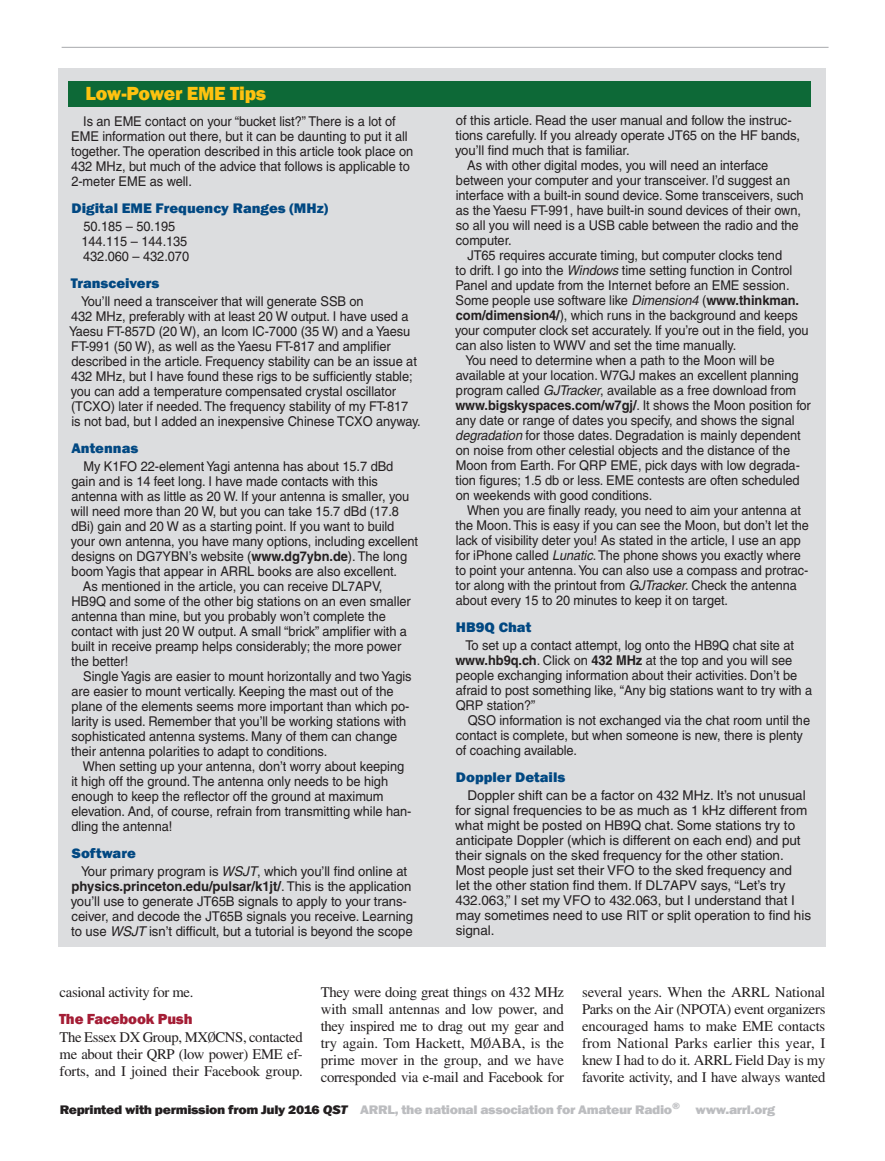
<style>
.page{position:relative;width:885px;height:1161px;background:#fff}
.page>*{position:absolute;margin:0;border:0;box-sizing:border-box;transform-origin:0 0}
.Sidebar_title{font:800 19.5px "Franklin Gothic";letter-spacing:-.01em;color:#fec210}
.Subhead_1{font:800 15px "Franklin Gothic";letter-spacing:-.01em;color:#a41d35}
.Body_Text{font:14.7px/17px "Times";letter-spacing:-.02em;color:#231f20;text-align:justify}
.Sidebar_Subhead{font:800 14.25px "Franklin Gothic";color:#014882;scale:1.05 1}
.Sidebar{font:13.5px/15px "Helvetica";letter-spacing:-.005em;color:#231f20;scale:.95 1}
.Sidebar-2{font:13.5px/15px "Helvetica";letter-spacing:-.005em;color:#231f20}
.Sidebar-3{font:13.5px/15px "Helvetica";letter-spacing:-.005em;color:#231f20;scale:.94 1}
.t1{font:800 12.75px "Franklin Gothic";letter-spacing:-.025em;color:#bcbdc0;scale:1.1 1}
.s1{font-weight:700}
.s2{font-style:italic}
.s3{color:#231f20}
.s4{font-style:italic;color:#231f20}
</style>
<div class="page">
<hr style="left:62px;top:47px;width:766px;height:1px;background:#a8a9ad">
<div style="left:58px;top:68px;width:767px;height:879px;background:#dcdddf"></div>
<div style="left:68px;top:81px;width:742px;height:25px;background:#0d6937"></div>
<p class="Sidebar_title" style="left:85px;top:81px;width:182px">Low-Power EME Tips</p>
<p class="Sidebar" style="left:71px;top:113px;width:361px;text-indent:12px">Is an EME contact on your “bucket list?” There is a lot of EME information out there, but it can be daunting to put it all together. The operation described in this article took place on 432 MHz, but much of the advice that follows is applicable to 2-meter EME as well.</p>
<p class="Sidebar_Subhead" style="left:72px;top:199px;width:246px">Digital EME Frequency Ranges (MHz)</p>
<p class="Sidebar" style="left:83px;top:218px;width:98px">50.185 – 50.195</p>
<p class="Sidebar" style="left:81px;top:233px;width:113px">144.115 – 144.135</p>
<p class="Sidebar" style="left:83px;top:248px;width:113px">432.060 – 432.070</p>
<p class="Sidebar_Subhead" style="left:71px;top:274px;width:86px">Transceivers</p>
<p class="Sidebar" style="left:69px;top:293px;width:371px;text-indent:12px">You’ll need a transceiver that will generate SSB on<br>432 MHz, preferably with at least 20 W output. I have used a Yaesu FT-857D (20 W), an Icom IC-7000 (35 W) and a Yaesu FT-991 (50 W), as well as the Yaesu FT-817 and amplifier described in the article. Frequency stability can be an issue at 432 MHz, but I have found these rigs to be sufficiently stable; you can add a temperature compensated crystal oscillator (TCXO) later if needed. The frequency stability of my FT-817<br>is not bad, but I added an inexpensive Chinese TCXO anyway.</p>
<p class="Sidebar_Subhead" style="left:71px;top:439px;width:65px">Antennas</p>
<p class="Sidebar" style="left:71px;top:458px;width:367px;text-indent:13px">My K1FO 22-element Yagi antenna has about 15.7 dBd gain and is 14 feet long. I have made contacts with this antenna with as little as 20 W. If your antenna is smaller, you will need more than 20 W, but you can take 15.7 dBd (17.8 dBi) gain and 20 W as a starting point. If you want to build your own antenna, you have many options, including excellent designs on DG7YBN’s website (<span class="s1">www.dg7ybn.de</span>). The long boom Yagis that appear in ARRL books are also excellent.</p>
<p class="Sidebar" style="left:71px;top:578px;width:359px;text-indent:12px">As mentioned in the article, you can receive DL7APV, HB9Q and some of the other big stations on an even smaller antenna than mine, but you probably won’t complete the contact with just 20 W output. A small “brick” amplifier with a built in receive preamp helps considerably; the more power the better!</p>
<p class="Sidebar" style="left:71px;top:668px;width:359px;text-indent:12px">Single Yagis are easier to mount horizontally and two Yagis are easier to mount vertically. Keeping the mast out of the plane of the elements seems more important than which po&shy;larity is used. Remember that you’ll be working stations with sophisticated antenna systems. Many of them can change their antenna polarities to adapt to conditions.</p>
<p class="Sidebar" style="left:71px;top:758px;width:359px;text-indent:11px">When setting up your antenna, don’t worry about keeping it high off the ground. The antenna only needs to be high enough to keep the reflector off the ground at maximum elevation. And, of course, refrain from transmitting while han&shy;dling the antenna!</p>
<p class="Sidebar_Subhead" style="left:72px;top:844px;width:62px">Software</p>
<p class="Sidebar-2" style="left:71px;top:863px;width:344px;text-align:center">Your primary program is <span class="s2">WSJT</span>, which you’ll find online at <span class="s1">physics.princeton.edu/pulsar/k1jt/</span>. This is the application you’ll use to generate JT65B signals to apply to your trans&shy;ceiver, and decode the JT65B signals you receive. Learning to use <span class="s2">WSJT</span> isn’t difficult, but a tutorial is beyond the scope</p>
<p class="Sidebar-2" style="left:455px;top:112px;width:346px">of this article. Read the user manual and follow the instruc&shy;tions carefully. If you already operate JT65 on the HF bands, you’ll find much that is familiar.</p>
<p class="Sidebar" style="left:455px;top:157px;width:367px;text-indent:12px">As with other digital modes, you will need an interface between your computer and your transceiver. I’d suggest an interface with a built-in sound device. Some transceivers, such as the Yaesu FT-991, have built-in sound devices of their own, so all you will need is a USB cable between the radio and the computer.</p>
<p class="Sidebar" style="left:455px;top:247px;width:373px;text-indent:12px">JT65 requires accurate timing, but computer clocks tend<br>to drift. I go into the <span class="s2">Windows</span> time setting function in Control Panel and update from the Internet before an EME session.<br>Some people use software like <span class="s2">Dimension4</span> (<span class="s1">www.thinkman. com/dimension4/</span>), which runs in the background and keeps your computer clock set accurately. If you’re out in the field, you can also listen to WWV and set the time manually.</p>
<p class="Sidebar" style="left:455px;top:352px;width:375px;text-indent:10px">You need to determine when a path to the Moon will be available at your location. W7GJ makes an excellent planning program called <span class="s2">GJTracker</span>, available as a free download from <span class="s1">www.bigskyspaces.com/w7gj/</span>. It shows the Moon position for any date or range of dates you specify, and shows the signal <span class="s2">degradation</span> for those dates. Degradation is mainly dependent on noise from other celestial objects and the distance of the Moon from Earth. For QRP EME, pick days with low degrada&shy;tion figures; 1.5 db or less. EME contests are often scheduled on weekends with good conditions.</p>
<p class="Sidebar-3" style="left:455px;top:502px;width:377px;text-indent:11px">When you are finally ready, you need to aim your antenna at the Moon. This is easy if you can see the Moon, but don’t let the lack of visibility deter you! As stated in the article, I use an app for iPhone called <span class="s2">Lunatic</span>. The phone shows you exactly where to point your antenna. You can also use a compass and protrac&shy;tor along with the printout from <span class="s2">GJTracker</span>. Check the antenna about every 15 to 20 minutes to keep it on target.</p>
<p class="Sidebar_Subhead" style="left:456px;top:618px;width:73px">HB9Q Chat</p>
<p class="Sidebar" style="left:455px;top:637px;width:377px;text-indent:10px">To set up a contact attempt, log onto the HB9Q chat site at <span class="s1">www.hb9q.ch</span>. Click on <span class="s1">432 MHz</span> at the top and you will see people exchanging information about their activities. Don’t be afraid to post something like, “Any big stations want to try with a QRP station?”</p>
<p class="Sidebar" style="left:455px;top:712px;width:374px;text-indent:12px">QSO information is not exchanged via the chat room until the contact is complete, but when someone is new, there is plenty of coaching available.</p>
<p class="Sidebar_Subhead" style="left:456px;top:768px;width:106px">Doppler Details</p>
<p class="Sidebar-2" style="left:455px;top:787px;width:357px;text-indent:12px">Doppler shift can be a factor on 432 MHz. It’s not unusual for signal frequencies to be as much as 1 kHz different from what might be posted on HB9Q chat. Some stations try to anticipate Doppler (which is different on each end) and put their signals on the sked frequency for the other station.<br>Most people just set their VFO to the sked frequency and<br>let the other station find them. If DL7APV says, “Let’s try 432.063,” I set my VFO to 432.063, but I understand that I may sometimes need to use RIT or split operation to find his signal.</p>
<p class="Body_Text" style="left:60px;top:984px;width:135px">casional activity for me.</p>
<p class="Subhead_1" style="left:59px;top:1009px;width:135px">The Facebook Push</p>
<p class="Body_Text" style="left:60px;top:1029px;width:245px">The Essex DX Group, MXØCNS, contacted me about their QRP (low power) EME ef&shy;forts, and I joined their Facebook group.</p>
<p class="Body_Text" style="left:321px;top:984px;width:245px">They were doing great things on 432 MHz with small antennas and low power, and they inspired me to drag out my gear and try again. Tom Hackett, MØABA, is the prime mover in the group, and we have corresponded via e-mail and Facebook for</p>
<p class="Body_Text" style="left:582px;top:984px;width:245px">several years. When the ARRL National Parks on the Air (NPOTA) event organizers encouraged hams to make EME contacts from National Parks earlier this year, I knew I had to do it. ARRL Field Day is my favorite activity, and I have always wanted</p>
<p class="t1" style="left:60px;top:1101px;width:651px"><span class="s3">Reprinted with permission from July 2016</span> <span class="s4">QST</span> ARRL, the national association for Amateur Radio<sup>®</sup> www.arrl.org</p>
</div>
